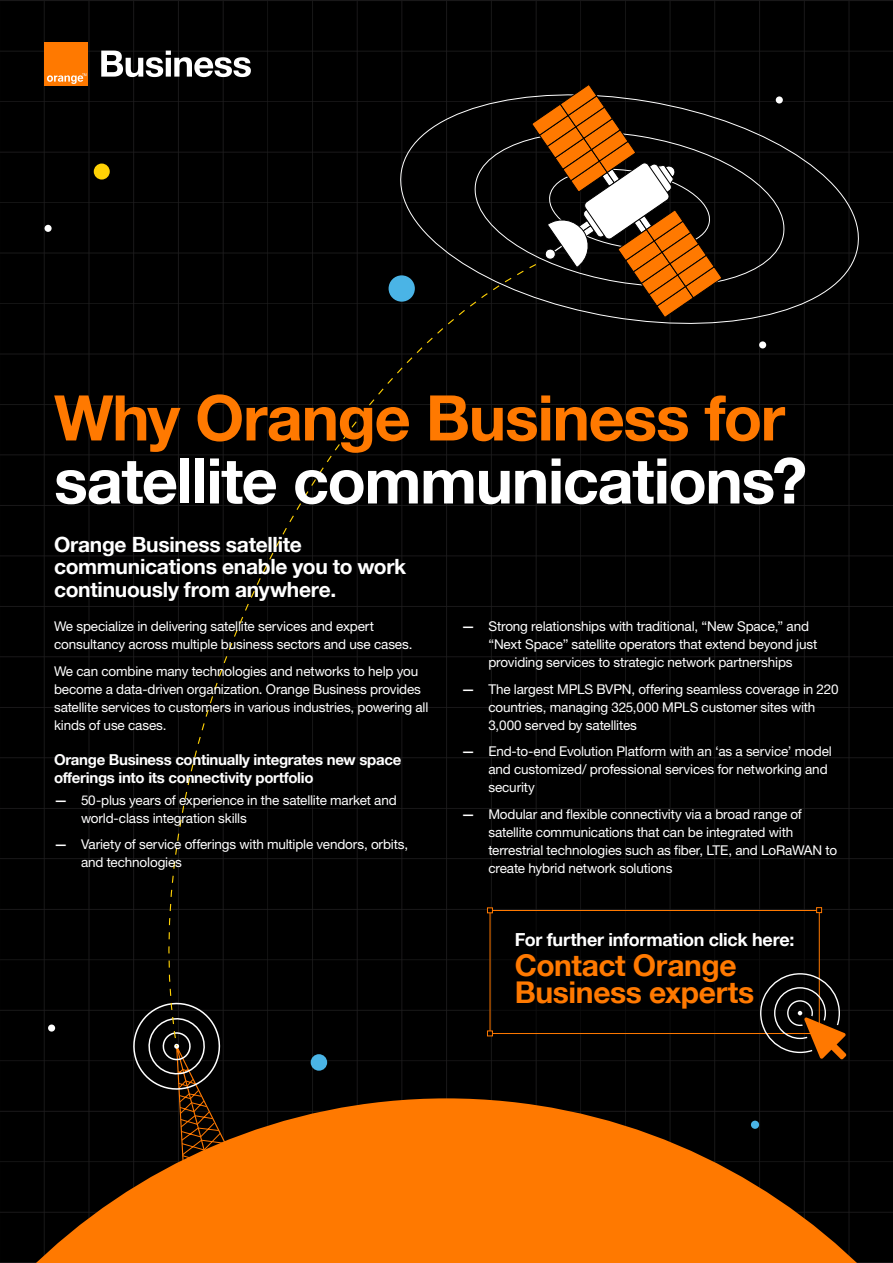
<style>
.page{position:relative;width:893px;height:1263px;background:#fff}
.page>*{position:absolute;margin:0;border:0;box-sizing:border-box;transform-origin:0 0}
.t1{font:700 63px "Helvetica 75";letter-spacing:-.025em;color:#fff}
.t2{font:700 63px "Helvetica 75";letter-spacing:-.02em;color:#ff7900}
.t3{font:700 30px/27px "Helvetica 75";letter-spacing:-.015em;color:#ff7900}
.t4{font:700 21px/22.5px "Helvetica 75";letter-spacing:-.015em;color:#fff}
.t5{font:700 18px "Helvetica 75";letter-spacing:-.01em;color:#fff}
.t6{font:700 15px/18px "Helvetica 75";letter-spacing:-.02em;color:#fff}
.t7{font:13.5px/18px "Helvetica Neue";letter-spacing:-.01em;color:#fff}
.s1{font-family:"Helvetica 75";font-weight:700}
</style>
<div class="page">
<div style="left:0;top:0;width:893px;height:1098px;background:#000"></div>
<svg style="left:391px;top:80px;width:477px;height:258px;background:#050505"></svg>
<svg style="left:0;top:1098px;width:893px;height:165px;background:#a74f00"></svg>
<div style="left:94px;top:164px;width:16px;height:16px;background:#ffd205;border-radius:50%"></div>
<div style="left:45px;top:225px;width:7px;height:7px;background:#fff;border-radius:50%"></div>
<div style="left:759px;top:341px;width:7px;height:7px;background:#fff;border-radius:50%"></div>
<div style="left:776px;top:96px;width:7px;height:8px;background:#fff;border-radius:50%"></div>
<div style="left:48px;top:1024px;width:7px;height:7px;background:#fff;border-radius:50%"></div>
<svg style="left:530px;top:83px;width:193px;height:236px;background:#5a3c21"></svg>
<div style="left:311px;top:1054px;width:16px;height:17px;background:#4ab4e6;border-radius:50%"></div>
<svg style="left:129px;top:1047px;width:104px;height:123px;background:#2e1a08"></svg>
<div style="left:129px;top:263px;width:408px;height:784px;background:#000"></div>
<svg style="left:101px;top:51px;width:150px;height:26px"></svg>
<div style="left:45px;top:42px;width:43px;height:43px;background:#ff7900"></div>
<svg style="left:47px;top:73px;width:39px;height:11px"></svg>
<div style="left:490px;top:910px;width:329px;height:123px;background:#000"></div>
<div style="left:490px;top:910px;width:329px;height:124px;border:1px solid #ff7900"></div>
<svg style="left:487px;top:908px;width:6px;height:5px"></svg>
<svg style="left:487px;top:1031px;width:6px;height:5px"></svg>
<svg style="left:816px;top:907px;width:6px;height:6px"></svg>
<svg style="left:759px;top:972px;width:87px;height:87px"></svg>
<h1 class="t2" style="left:54px;top:379px;width:733px">Why Orange Business for</h1>
<h1 class="t1" style="left:54px;top:442px;width:755px">satellite communications?</h1>
<h3 class="t4" style="left:54px;top:533px;width:354px">Orange Business satellite communications enable you to work continuously from anywhere.</h3>
<p class="t7" style="left:54px;top:617px;width:360px">We specialize in delivering satellite services and expert consultancy across multiple business sectors and use cases.</p>
<p class="t7" style="left:54px;top:661px;width:376px">We can combine many technologies and networks to help you become a data-driven organization. Orange Business provides satellite services to customers in various industries, powering all kinds of use cases.</p>
<p class="t6" style="left:54px;top:750px;width:349px">Orange Business continually integrates new space offerings into its connectivity portfolio</p>
<p class="t7" style="left:81px;top:791px;width:317px;text-indent:-27px"><span class="s1">—</span> 50-plus years of experience in the satellite market and world-class integration skills</p>
<p class="t7" style="left:81px;top:835px;width:329px;text-indent:-27px"><span class="s1">—</span> Variety of service offerings with multiple vendors, orbits, and technologies</p>
<p class="t7" style="left:488px;top:617px;width:330px;text-indent:-27px"><span class="s1">—</span> Strong relationships with traditional, “New Space,” and “Next Space” satellite operators that extend beyond just providing services to strategic network partnerships</p>
<p class="t7" style="left:488px;top:679px;width:352px;text-indent:-27px"><span class="s1">—</span> The largest MPLS BVPN, offering seamless coverage in 220 countries, managing 325,000 MPLS customer sites with<br>3,000 served by satellites</p>
<p class="t7" style="left:488px;top:742px;width:345px;text-indent:-27px"><span class="s1">—</span> End-to-end Evolution Platform with an ‘as a service’ model and customized/ professional services for networking and security</p>
<p class="t7" style="left:488px;top:804px;width:350px;text-indent:-27px"><span class="s1">—</span> Modular and flexible connectivity via a broad range of satellite communications that can be integrated with terrestrial technologies such as fiber, LTE, and LoRaWAN to create hybrid network solutions</p>
<h3 class="t5" style="left:515px;top:928px;width:281px">For further information click here:</h3>
<h2 class="t3" style="left:515px;top:951px;width:241px">Contact Orange<br>Business experts</h2>
</div>
